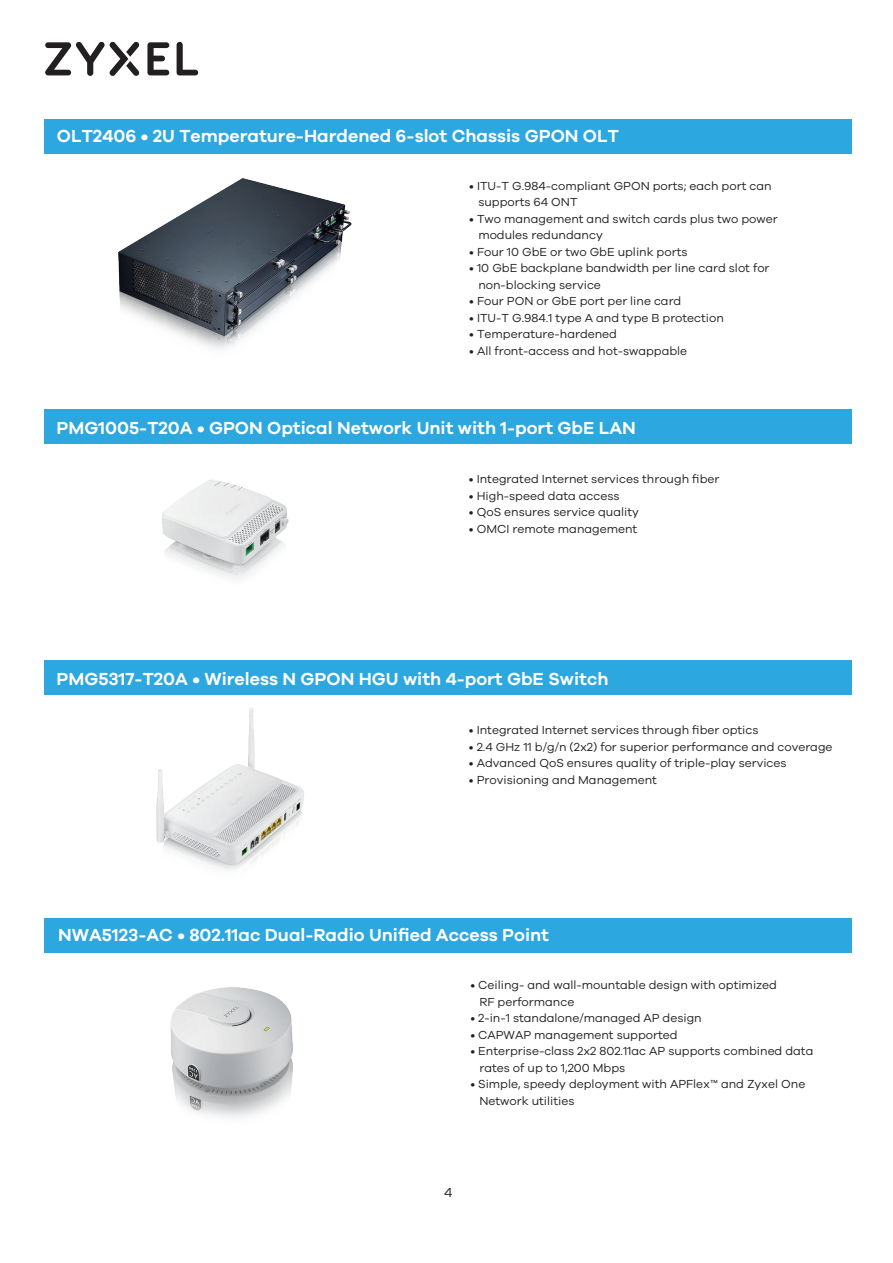
<style>
.page{position:relative;width:893px;height:1263px;background:#fff}
.page>*{position:absolute;margin:0;border:0;box-sizing:border-box;transform-origin:0 0}
.t1{font:600 18px "Galano Grotesque";color:#fff}
.t2{font:13.5px "Galano Grotesque";color:#231f20}
.t3{font:12px/16.5px "Galano Grotesque";color:#231f20}
</style>
<div class="page">
<img style="left:118px;top:178px;width:234px;height:171px">
<img style="left:162px;top:480px;width:127px;height:99px">
<img style="left:120px;top:694px;width:211px;height:176px">
<div style="left:44px;top:409px;width:808px;height:34px;background:#2da7df"></div>
<svg style="left:177px;top:42px;width:21px;height:33px"></svg>
<svg style="left:147px;top:42px;width:22px;height:33px"></svg>
<svg style="left:45px;top:41px;width:95px;height:35px"></svg>
<div style="left:44px;top:119px;width:808px;height:34px;background:#2da7df"></div>
<div style="left:44px;top:660px;width:808px;height:34px;background:#2da7df"></div>
<img style="left:170px;top:987px;width:123px;height:131px">
<div style="left:44px;top:919px;width:808px;height:34px;background:#2da7df"></div>
<h1 class="t1" style="left:57px;top:125px;width:563px">OLT2406 • 2U Temperature-Hardened 6-slot Chassis GPON OLT</h1>
<p class="t3" style="left:478px;top:177px;width:295px;text-indent:-9px">• ITU-T G.984-compliant GPON ports; each port can supports 64 ONT</p>
<p class="t3" style="left:478px;top:210px;width:301px;text-indent:-9px">• Two management and switch cards plus two power modules redundancy</p>
<p class="t3" style="left:469px;top:243px;width:220px">• Four 10 GbE or two GbE uplink ports</p>
<p class="t3" style="left:478px;top:260px;width:293px;text-indent:-9px">• 10 GbE backplane bandwidth per line card slot for non-blocking service</p>
<p class="t3" style="left:469px;top:293px;width:214px">• Four PON or GbE port per line card</p>
<p class="t3" style="left:469px;top:309px;width:256px">• ITU-T G.984.1 type A and type B protection</p>
<p class="t3" style="left:469px;top:326px;width:149px">• Temperature-hardened</p>
<p class="t3" style="left:469px;top:342px;width:219px">• All front-access and hot-swappable</p>
<h1 class="t1" style="left:56px;top:417px;width:581px">PMG1005-T20A • GPON Optical Network Unit with 1-port GbE LAN</h1>
<p class="t3" style="left:469px;top:471px;width:252px">• Integrated Internet services through fiber</p>
<p class="t3" style="left:469px;top:487px;width:152px">• High-speed data access</p>
<p class="t3" style="left:469px;top:504px;width:171px">• QoS ensures service quality</p>
<p class="t3" style="left:469px;top:520px;width:170px">• OMCI remote management</p>
<h1 class="t1" style="left:56px;top:668px;width:554px">PMG5317-T20A • Wireless N GPON HGU with 4-port GbE Switch</h1>
<p class="t3" style="left:469px;top:722px;width:291px">• Integrated Internet services through fiber optics</p>
<p class="t3" style="left:469px;top:738px;width:365px">• 2.4 GHz 11 b/g/n (2x2) for superior performance and coverage</p>
<p class="t3" style="left:469px;top:755px;width:319px">• Advanced QoS ensures quality of triple-play services</p>
<p class="t3" style="left:469px;top:771px;width:190px">• Provisioning and Management</p>
<h1 class="t1" style="left:58px;top:924px;width:492px">NWA5123-AC • 802.11ac Dual-Radio Unified Access Point</h1>
<p class="t3" style="left:479px;top:977px;width:299px;text-indent:-9px">• Ceiling- and wall-mountable design with optimized<br>RF performance</p>
<p class="t3" style="left:470px;top:1010px;width:233px">• 2-in-1 standalone/managed AP design</p>
<p class="t3" style="left:470px;top:1026px;width:209px">• CAPWAP management supported</p>
<p class="t3" style="left:479px;top:1043px;width:335px;text-indent:-9px">• Enterprise-class 2x2 802.11ac AP supports combined data rates of up to 1,200 Mbps</p>
<p class="t3" style="left:479px;top:1076px;width:327px;text-indent:-9px">• Simple, speedy deployment with APFlex™ and Zyxel One<br>Network utilities</p>
<p class="t2" style="left:444px;top:1185px;width:10px">4</p>
</div>
